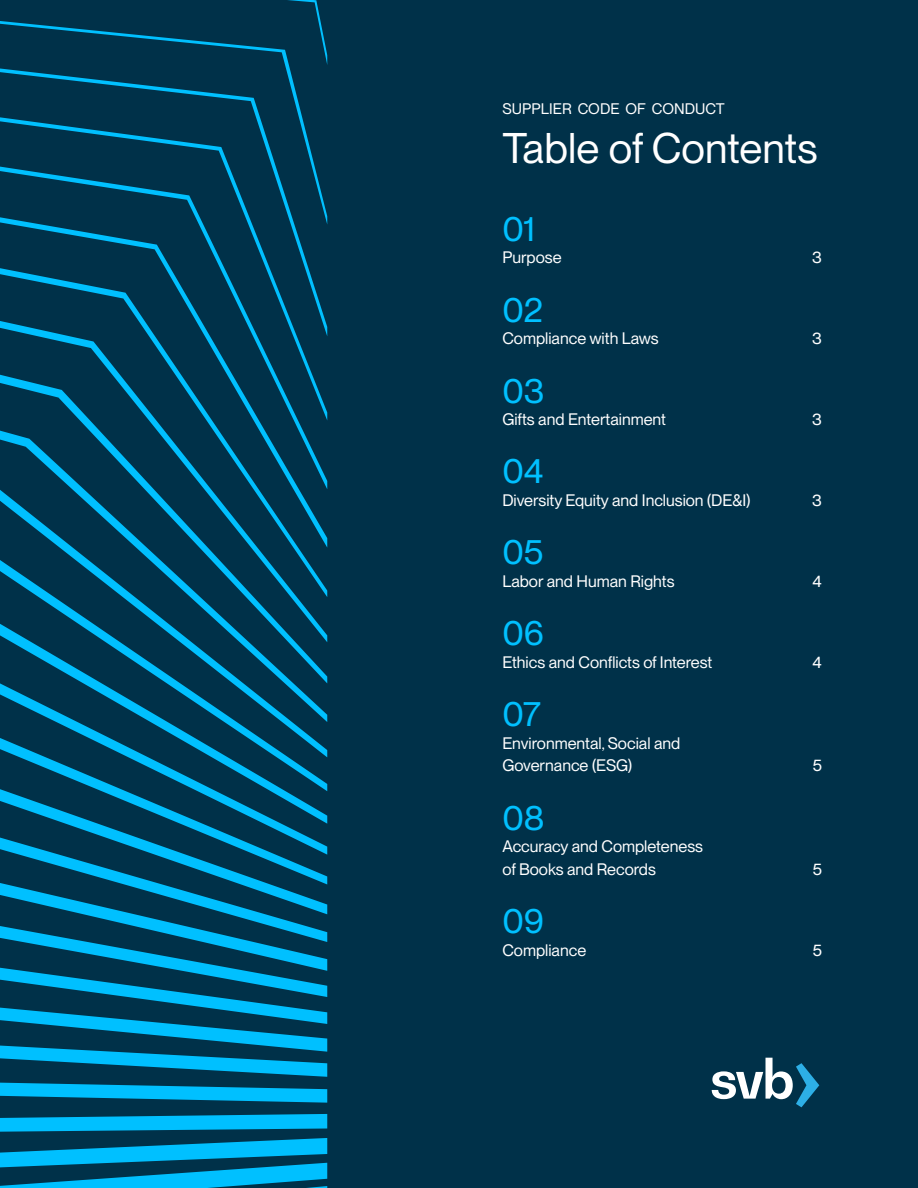
<style>
.page{position:relative;width:918px;height:1188px;background:#003149}
.page>*{position:absolute;margin:0;border:0;box-sizing:border-box;transform-origin:0 0}
.t1{font:42px "SVB Neue Montreal";letter-spacing:.005em;color:#fff}
.t2{font:34.5px "SVB Neue Montreal";color:#00c0ff}
.t3{font:16.35px/22.5px "SVB Neue Montreal";color:#fff}
.t4{font:15px "SVB Neue Montreal";letter-spacing:.005em;color:#fff}
</style>
<div class="page">
<svg style="left:288px;top:0;width:33px;height:21px"></svg>
<svg style="left:0;top:21px;width:327px;height:48px"></svg>
<svg style="left:0;top:69px;width:302px;height:48px"></svg>
<svg style="left:0;top:117px;width:315px;height:50px"></svg>
<svg style="left:0;top:167px;width:327px;height:50px"></svg>
<svg style="left:0;top:217px;width:327px;height:51px"></svg>
<svg style="left:0;top:268px;width:326px;height:53px"></svg>
<svg style="left:0;top:321px;width:327px;height:54px"></svg>
<svg style="left:0;top:375px;width:327px;height:56px"></svg>
<svg style="left:0;top:431px;width:327px;height:59px"></svg>
<svg style="left:0;top:490px;width:327px;height:70px"></svg>
<svg style="left:0;top:560px;width:327px;height:64px"></svg>
<svg style="left:0;top:624px;width:327px;height:59px"></svg>
<svg style="left:0;top:683px;width:327px;height:55px"></svg>
<svg style="left:0;top:738px;width:327px;height:51px"></svg>
<svg style="left:0;top:789px;width:327px;height:288px"></svg>
<svg style="left:0;top:1083px;width:327px;height:20px"></svg>
<svg style="left:0;top:1114px;width:327px;height:18px"></svg>
<svg style="left:0;top:1138px;width:327px;height:50px"></svg>
<svg style="left:712px;top:1058px;width:107px;height:49px"></svg>
<p class="t4" style="left:502px;top:100px;width:224px">SUPPLIER CODE OF CONDUCT</p>
<h1 class="t1" style="left:502px;top:123px;width:316px">Table of Contents</h1>
<h2 class="t2" style="left:502px;top:208px;width:34px">01</h2>
<p class="t3" style="left:502px;top:246px;width:61px">Purpose</p>
<p class="t3" style="left:812px;top:246px;width:11px">3</p>
<h2 class="t2" style="left:502px;top:289px;width:42px">02</h2>
<p class="t3" style="left:502px;top:327px;width:158px">Compliance with Laws</p>
<p class="t3" style="left:812px;top:327px;width:11px">3</p>
<h2 class="t2" style="left:502px;top:370px;width:44px">03</h2>
<p class="t3" style="left:502px;top:408px;width:165px">Gifts and Entertainment</p>
<p class="t3" style="left:812px;top:408px;width:11px">3</p>
<h2 class="t2" style="left:502px;top:451px;width:43px">04</h2>
<p class="t3" style="left:502px;top:489px;width:249px">Diversity Equity and Inclusion (DE&amp;I)</p>
<p class="t3" style="left:812px;top:489px;width:11px">3</p>
<h2 class="t2" style="left:502px;top:532px;width:43px">05</h2>
<p class="t3" style="left:502px;top:570px;width:174px">Labor and Human Rights</p>
<p class="t3" style="left:813px;top:570px;width:11px">4</p>
<h2 class="t2" style="left:502px;top:613px;width:43px">06</h2>
<p class="t3" style="left:502px;top:651px;width:211px">Ethics and Conflicts of Interest</p>
<p class="t3" style="left:813px;top:651px;width:11px">4</p>
<h2 class="t2" style="left:502px;top:694px;width:40px">07</h2>
<p class="t3" style="left:502px;top:732px;width:179px">Environmental, Social and<br>Governance (ESG)</p>
<p class="t3" style="left:813px;top:754px;width:11px">5</p>
<h2 class="t2" style="left:502px;top:797px;width:44px">08</h2>
<p class="t3" style="left:502px;top:835px;width:202px">Accuracy and Completeness of Books and Records</p>
<p class="t3" style="left:813px;top:858px;width:11px">5</p>
<h2 class="t2" style="left:502px;top:901px;width:43px">09</h2>
<p class="t3" style="left:502px;top:938px;width:85px">Compliance</p>
<p class="t3" style="left:813px;top:938px;width:11px">5</p>
</div>
